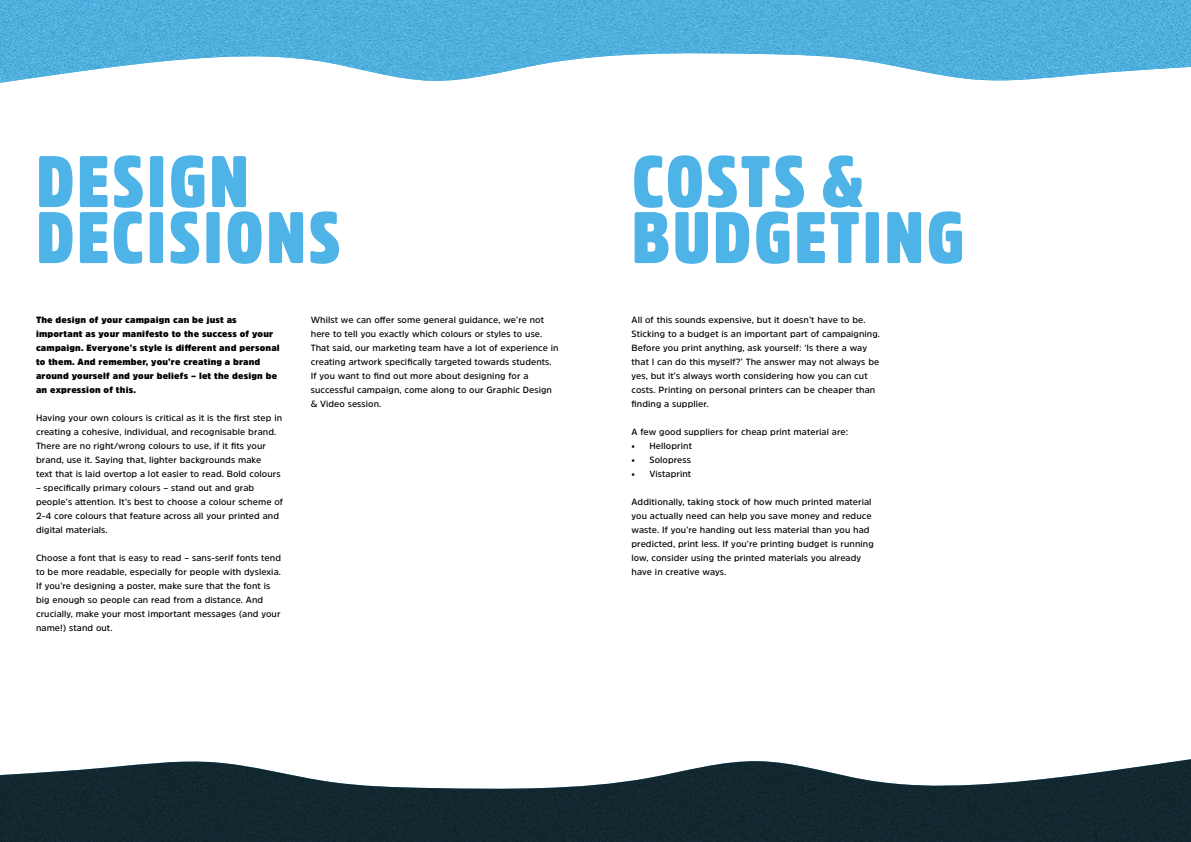
<style>
.page{position:relative;width:1191px;height:842px;background:#fff}
.page>*{position:absolute;margin:0;border:0;box-sizing:border-box;transform-origin:0 0}
.t1{font:900 72px/56px "Amsi Pro Cond";letter-spacing:.04em;color:#4eb3e6}
.t2{font:600 9px/14px "Amsi Pro";letter-spacing:.01em;color:#000}
.t3{font:900 9px/14px "Amsi Pro";letter-spacing:.02em;color:#000}
</style>
<div class="page">
<img style="left:0;top:0;width:1191px;height:83px">
<img style="left:0;top:759px;width:1191px;height:83px">
<h1 class="t1" style="left:37px;top:152px;width:305px">DESIGN<br>DECISIONS</h1>
<h1 class="t1" style="left:632px;top:152px;width:334px">COSTS &amp;<br>BUDGETING</h1>
<p class="t3" style="left:36px;top:312px;width:245px">The design of your campaign can be just as important as your manifesto to the success of your campaign. Everyone’s style is different and personal to them. And remember, you’re creating a brand around yourself and your beliefs – let the design be an expression of this.</p>
<p class="t2" style="left:36px;top:410px;width:248px">Having your own colours is critical as it is the first step in creating a cohesive, individual, and recognisable brand.<br>There are no right/wrong colours to use, if it fits your brand, use it. Saying that, lighter backgrounds make<br>text that is laid overtop a lot easier to read. Bold colours</p>
<p class="t2" style="left:36px;top:480px;width:249px">– specifically primary colours – stand out and grab people’s attention. It’s best to choose a colour scheme of 2-4 core colours that feature across all your printed and digital materials.</p>
<p class="t2" style="left:36px;top:550px;width:246px">Choose a font that is easy to read – sans-serif fonts tend to be more readable, especially for people with dyslexia.<br>If you’re designing a poster, make sure that the font is big enough so people can read from a distance. And crucially, make your most important messages (and your name!) stand out.</p>
<p class="t2" style="left:311px;top:312px;width:249px">Whilst we can offer some general guidance, we’re not here to tell you exactly which colours or styles to use.<br>That said, our marketing team have a lot of experience in creating artwork specifically targeted towards students.<br>If you want to find out more about designing for a successful campaign, come along to our Graphic Design &amp; Video session.</p>
<p class="t2" style="left:631px;top:312px;width:250px">All of this sounds expensive, but it doesn’t have to be.<br>Sticking to a budget is an important part of campaigning.<br>Before you print anything, ask yourself: ‘Is there a way that I can do this myself?’ The answer may not always be yes, but it’s always worth considering how you can cut costs. Printing on personal printers can be cheaper than finding a supplier.</p>
<p class="t2" style="left:631px;top:424px;width:218px">A few good suppliers for cheap print material are:</p>
<p class="t2" style="left:631px;top:438px;width:62px">• Helloprint</p>
<p class="t2" style="left:631px;top:452px;width:61px">• Solopress</p>
<p class="t2" style="left:631px;top:466px;width:61px">• Vistaprint</p>
<p class="t2" style="left:631px;top:494px;width:244px">Additionally, taking stock of how much printed material you actually need can help you save money and reduce waste. If you’re handing out less material than you had predicted, print less. If you’re printing budget is running low, consider using the printed materials you already have in creative ways.</p>
</div>
